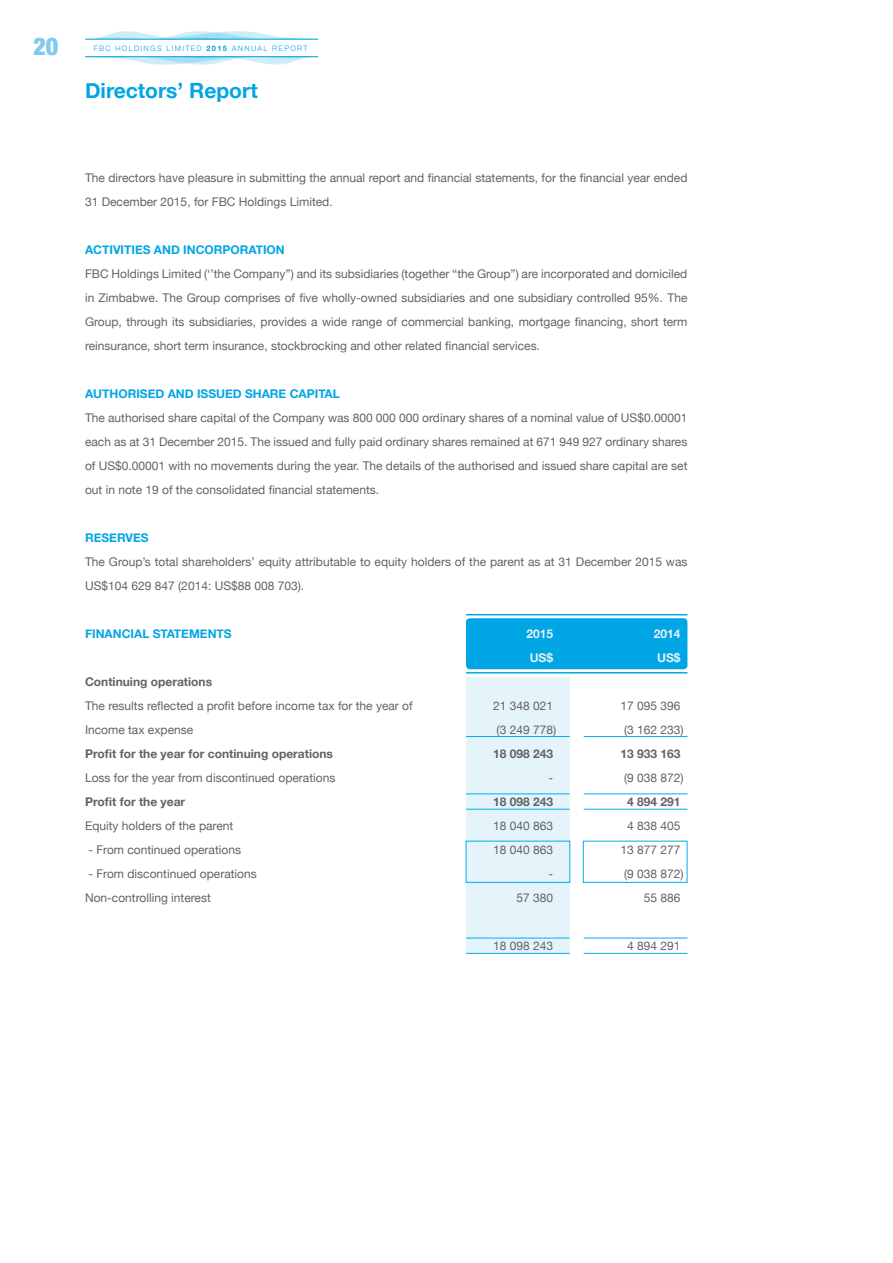
<style>
.page{position:relative;width:893px;height:1263px;background:#fff}
.page>*{position:absolute;margin:0;border:0;box-sizing:border-box;transform-origin:0 0}
.t1{font:900 condensed 24px "Helvetica Neue";color:#80caf0}
.t2{font:700 21px "Helvetica Neue";color:#00a5e3}
.t3{font:12px/24px "Helvetica Neue";color:#636366}
.t4{font:700 12px "Helvetica Neue";color:#636366}
.t5{font:700 12px "Helvetica Neue";color:#00a5e3}
.t6{font:700 12px "Helvetica Neue";color:#e5f3fb}
.t7{font:300 7.5px "Helvetica Neue";letter-spacing:.175em;color:#00a5e3}
.s1{font-weight:700}
</style>
<div class="page">
<svg style="left:85px;top:56px;width:233px;height:9px"></svg>
<svg style="left:85px;top:31px;width:233px;height:9px"></svg>
<div style="left:466px;top:618px;width:221px;height:51px;background:#00a5e3;border-radius:4px"></div>
<hr style="left:466px;top:672px;width:221px;height:1px;background:#00a5e3">
<hr style="left:466px;top:614px;width:221px;height:1px;background:#00a5e3">
<div style="left:466px;top:677px;width:104px;height:276px;background:#e5f3fb"></div>
<hr style="left:466px;top:736px;width:104px;height:1px;background:#00aeef">
<hr style="left:584px;top:736px;width:103px;height:1px;background:#00aeef">
<hr style="left:466px;top:793px;width:104px;height:1px;background:#00aeef">
<hr style="left:584px;top:793px;width:103px;height:1px;background:#00aeef">
<hr style="left:466px;top:938px;width:104px;height:1px;background:#00aeef">
<hr style="left:584px;top:938px;width:103px;height:1px;background:#00aeef">
<hr style="left:466px;top:809px;width:104px;height:1px;background:#00aeef">
<hr style="left:584px;top:809px;width:103px;height:1px;background:#00aeef">
<hr style="left:466px;top:953px;width:104px;height:1px;background:#00aeef">
<hr style="left:584px;top:953px;width:103px;height:1px;background:#00aeef">
<div style="left:466px;top:841px;width:104px;height:42px;border:1px solid #00aeef"></div>
<div style="left:583px;top:841px;width:104px;height:42px;border:1px solid #00aeef"></div>
<h1 class="t1" style="left:33px;top:27px;width:26px">20</h1>
<p class="t7" style="left:94px;top:43px;width:216px">FBC HOLDINGS LIMITED <span class="s1">2015</span> ANNUAL REPORT</p>
<p class="t2" style="left:85px;top:74px;width:174px">Directors’ Report</p>
<p class="t3" style="left:85px;top:166px;width:604px">The directors have pleasure in submitting the annual report and financial statements, for the financial year ended<br>31 December 2015, for FBC Holdings Limited.</p>
<p class="t5" style="left:85px;top:240px;width:201px">ACTIVITIES AND INCORPORATION</p>
<p class="t3" style="left:85px;top:262px;width:604px;text-align:justify">FBC Holdings Limited (‘’the Company’’) and its subsidiaries (together “the Group”) are incorporated and domiciled in Zimbabwe. The Group comprises of five wholly-owned subsidiaries and one subsidiary controlled 95%. The Group, through its subsidiaries, provides a wide range of commercial banking, mortgage financing, short term reinsurance, short term insurance, stockbrocking and other related financial services.</p>
<p class="t5" style="left:85px;top:384px;width:256px">AUTHORISED AND ISSUED SHARE CAPITAL</p>
<p class="t3" style="left:85px;top:406px;width:604px;text-align:justify">The authorised share capital of the Company was 800 000 000 ordinary shares of a nominal value of US$0.00001 each as at 31 December 2015. The issued and fully paid ordinary shares remained at 671 949 927 ordinary shares of US$0.00001 with no movements during the year. The details of the authorised and issued share capital are set out in note 19 of the consolidated financial statements.</p>
<p class="t5" style="left:85px;top:528px;width:65px">RESERVES</p>
<p class="t3" style="left:85px;top:550px;width:604px">The Group’s total shareholders’ equity attributable to equity holders of the parent as at 31 December 2015 was<br>US$104 629 847 (2014: US$88 008 703).</p>
<p class="t5" style="left:85px;top:624px;width:148px">FINANCIAL STATEMENTS</p>
<p class="t6" style="left:526px;top:624px;width:28px">2015</p>
<p class="t6" style="left:654px;top:624px;width:28px">2014</p>
<p class="t6" style="left:530px;top:648px;width:25px">US$</p>
<p class="t6" style="left:657px;top:648px;width:25px">US$</p>
<p class="t4" style="left:85px;top:672px;width:129px">Continuing operations</p>
<p class="t3" style="left:85px;top:694px;width:329px">The results reflected a profit before income tax for the year of</p>
<p class="t3" style="left:493px;top:694px;width:62px">21 348 021</p>
<p class="t3" style="left:620px;top:694px;width:62px">17 095 396</p>
<p class="t3" style="left:85px;top:718px;width:110px">Income tax expense</p>
<p class="t3" style="left:497px;top:718px;width:61px">(3 249 778)</p>
<p class="t3" style="left:624px;top:718px;width:61px">(3 162 233)</p>
<p class="t4" style="left:85px;top:744px;width:250px">Profit for the year for continuing operations</p>
<p class="t4" style="left:493px;top:744px;width:62px">18 098 243</p>
<p class="t4" style="left:620px;top:744px;width:62px">13 933 163</p>
<p class="t3" style="left:85px;top:766px;width:252px">Loss for the year from discontinued operations</p>
<p class="t3" style="left:548px;top:766px;width:6px">-</p>
<p class="t3" style="left:624px;top:766px;width:61px">(9 038 872)</p>
<p class="t4" style="left:85px;top:792px;width:102px">Profit for the year</p>
<p class="t4" style="left:493px;top:792px;width:62px">18 098 243</p>
<p class="t4" style="left:627px;top:792px;width:55px">4 894 291</p>
<p class="t3" style="left:85px;top:814px;width:150px">Equity holders of the parent</p>
<p class="t3" style="left:493px;top:814px;width:62px">18 040 863</p>
<p class="t3" style="left:627px;top:814px;width:55px">4 838 405</p>
<p class="t3" style="left:88px;top:838px;width:154px">- From continued operations</p>
<p class="t3" style="left:493px;top:838px;width:62px">18 040 863</p>
<p class="t3" style="left:620px;top:838px;width:62px">13 877 277</p>
<p class="t3" style="left:88px;top:862px;width:170px">- From discontinued operations</p>
<p class="t3" style="left:548px;top:862px;width:6px">-</p>
<p class="t3" style="left:624px;top:862px;width:61px">(9 038 872)</p>
<p class="t3" style="left:85px;top:886px;width:127px">Non-controlling interest</p>
<p class="t3" style="left:516px;top:886px;width:38px">57 380</p>
<p class="t3" style="left:644px;top:886px;width:38px">55 886</p>
<p class="t3" style="left:493px;top:934px;width:62px">18 098 243</p>
<p class="t3" style="left:627px;top:934px;width:55px">4 894 291</p>
</div>
